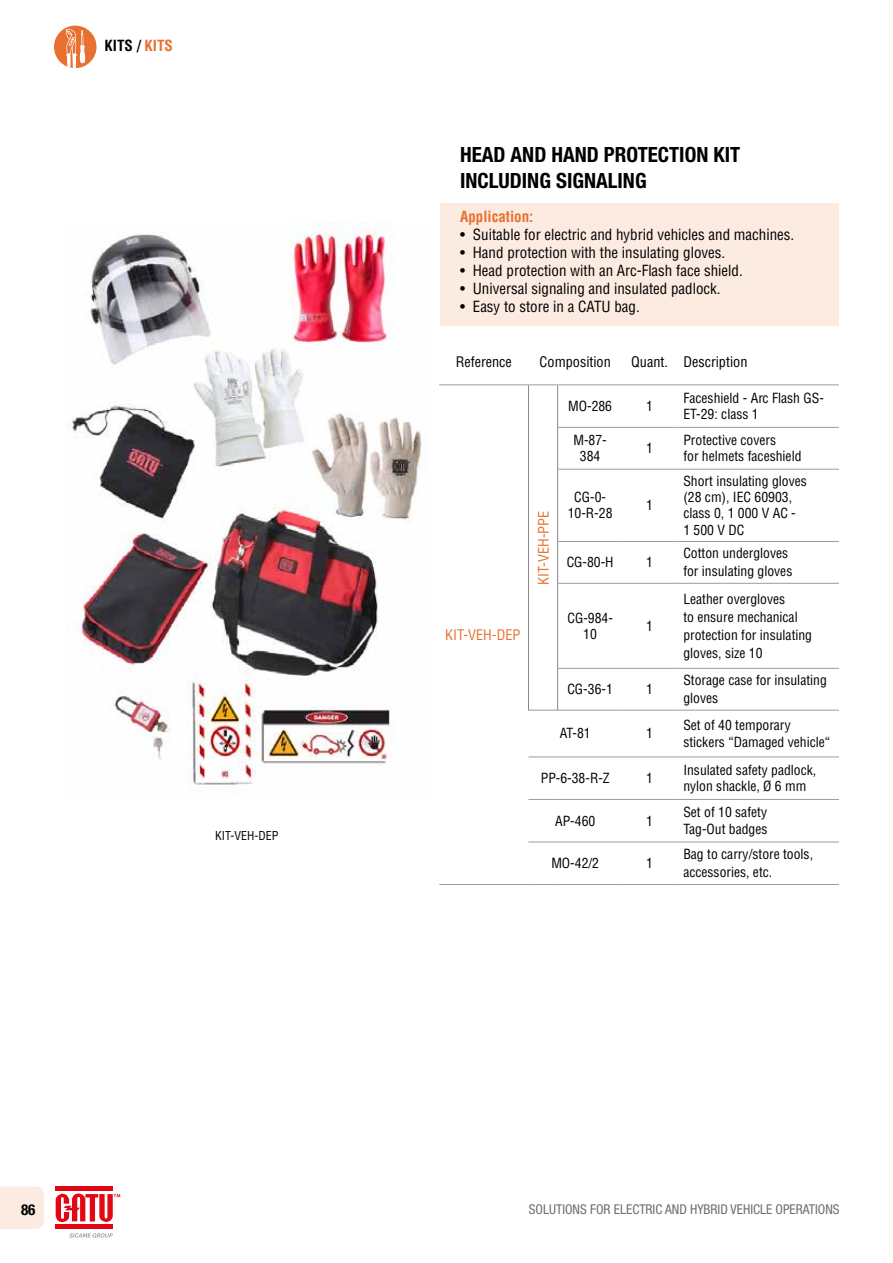
<style>
.page{position:relative;width:893px;height:1263px;background:#fff}
.page>*{position:absolute;margin:0;border:0;box-sizing:border-box;transform-origin:0 0}
.t1{font:700 condensed 21px/25.5px "Helvetica Neue LT Std";color:#000}
.t2{font:condensed 15px "Helvetica LT Std";color:#000}
.t3{font:700 condensed 15px "Helvetica LT Std";color:#e87031}
.t4{font:700 condensed 15px "Helvetica LT Std";color:#000}
.t5{font:700 condensed 15px "Helvetica Neue LT Std";color:#000}
.t6{font:condensed 14.25px "Helvetica LT Std";color:#000}
.t7{font:condensed 14.25px "Helvetica LT Std";color:#e87031}
.t8{font:condensed 13.65px/16.4px "Helvetica LT Std";color:#000}
.t9{font:condensed 13.5px "Helvetica Neue LT Std";color:#706f6f}
.t10{font:condensed 12px "Helvetica LT Std";color:#000}
.s1{color:#e87031}
</style>
<div class="page">
<div style="left:0;top:1186px;width:44px;height:43px;background:#fcebe0"></div>
<div style="left:55px;top:1186px;width:58px;height:5px;background:#e30613"></div>
<div style="left:55px;top:1224px;width:58px;height:5px;background:#e30613"></div>
<svg style="left:56px;top:1193px;width:64px;height:29px"></svg>
<svg style="left:69px;top:1233px;width:44px;height:4px"></svg>
<hr style="left:439px;top:884px;width:89px;height:1px;background:#9d9d9c">
<hr style="left:439px;top:384px;width:89px;height:1px;background:#9d9d9c">
<hr style="left:528px;top:384px;width:30px;height:1px;background:#9d9d9c">
<hr style="left:558px;top:384px;width:64px;height:1px;background:#9d9d9c">
<hr style="left:622px;top:384px;width:55px;height:1px;background:#9d9d9c">
<hr style="left:677px;top:384px;width:162px;height:1px;background:#9d9d9c">
<hr style="left:558px;top:427px;width:64px;height:1px;background:#9d9d9c">
<hr style="left:558px;top:469px;width:64px;height:1px;background:#9d9d9c">
<hr style="left:558px;top:541px;width:64px;height:1px;background:#9d9d9c">
<hr style="left:558px;top:583px;width:64px;height:1px;background:#9d9d9c">
<hr style="left:558px;top:668px;width:64px;height:1px;background:#9d9d9c">
<hr style="left:528px;top:710px;width:30px;height:1px;background:#9d9d9c">
<hr style="left:558px;top:710px;width:64px;height:1px;background:#9d9d9c">
<hr style="left:528px;top:756px;width:30px;height:1px;background:#9d9d9c">
<hr style="left:558px;top:756px;width:64px;height:1px;background:#9d9d9c">
<hr style="left:528px;top:799px;width:30px;height:1px;background:#9d9d9c">
<hr style="left:558px;top:799px;width:64px;height:1px;background:#9d9d9c">
<hr style="left:528px;top:842px;width:30px;height:1px;background:#9d9d9c">
<hr style="left:558px;top:842px;width:64px;height:1px;background:#9d9d9c">
<hr style="left:528px;top:884px;width:30px;height:1px;background:#9d9d9c">
<hr style="left:558px;top:884px;width:64px;height:1px;background:#9d9d9c">
<hr style="left:622px;top:427px;width:55px;height:1px;background:#9d9d9c">
<hr style="left:677px;top:427px;width:162px;height:1px;background:#9d9d9c">
<hr style="left:622px;top:469px;width:55px;height:1px;background:#9d9d9c">
<hr style="left:677px;top:469px;width:162px;height:1px;background:#9d9d9c">
<hr style="left:622px;top:541px;width:55px;height:1px;background:#9d9d9c">
<hr style="left:677px;top:541px;width:162px;height:1px;background:#9d9d9c">
<hr style="left:622px;top:583px;width:55px;height:1px;background:#9d9d9c">
<hr style="left:677px;top:583px;width:162px;height:1px;background:#9d9d9c">
<hr style="left:622px;top:668px;width:55px;height:1px;background:#9d9d9c">
<hr style="left:677px;top:668px;width:162px;height:1px;background:#9d9d9c">
<hr style="left:622px;top:710px;width:55px;height:1px;background:#9d9d9c">
<hr style="left:677px;top:710px;width:162px;height:1px;background:#9d9d9c">
<hr style="left:622px;top:756px;width:55px;height:1px;background:#9d9d9c">
<hr style="left:677px;top:756px;width:162px;height:1px;background:#9d9d9c">
<hr style="left:622px;top:799px;width:55px;height:1px;background:#9d9d9c">
<hr style="left:677px;top:799px;width:162px;height:1px;background:#9d9d9c">
<hr style="left:622px;top:842px;width:55px;height:1px;background:#9d9d9c">
<hr style="left:677px;top:842px;width:162px;height:1px;background:#9d9d9c">
<hr style="left:622px;top:884px;width:55px;height:1px;background:#9d9d9c">
<hr style="left:677px;top:884px;width:162px;height:1px;background:#9d9d9c">
<div style="left:54px;top:26px;width:43px;height:42px;background:#e87031;border-radius:50%"></div>
<svg style="left:66px;top:28px;width:20px;height:40px"></svg>
<div style="left:440px;top:203px;width:399px;height:122px;background:#fcebe0"></div>
<img style="left:67px;top:222px;width:355px;height:569px">
<hr style="left:557px;top:385px;width:1px;height:325px;background:#878787">
<hr style="left:528px;top:385px;width:1px;height:325px;background:#878787">
<p class="t4" style="left:105px;top:37px;width:70px">KITS / <span class="s1">KITS</span></p>
<p class="t10" style="left:215px;top:828px;width:65px">KIT-VEH-DEP</p>
<h1 class="t1" style="left:460px;top:142px;width:282px">HEAD AND HAND PROTECTION KIT<br>INCLUDING SIGNALING</h1>
<p class="t3" style="left:460px;top:207px;width:75px">Application:</p>
<p class="t2" style="left:460px;top:225px;width:336px">• Suitable for electric and hybrid vehicles and machines.</p>
<p class="t2" style="left:460px;top:243px;width:267px">• Hand protection with the insulating gloves.</p>
<p class="t2" style="left:460px;top:261px;width:284px">• Head protection with an Arc-Flash face shield.</p>
<p class="t2" style="left:460px;top:279px;width:262px">• Universal signaling and insulated padlock.</p>
<p class="t2" style="left:460px;top:297px;width:181px">• Easy to store in a CATU bag.</p>
<p class="t6" style="left:456px;top:352px;width:58px">Reference</p>
<p class="t6" style="left:540px;top:352px;width:73px">Composition</p>
<p class="t6" style="left:631px;top:352px;width:118px">Quant. Description</p>
<p class="t7" style="left:445px;top:626px;width:77px">KIT-VEH-DEP</p>
<p class="t7" style="left:535px;top:585px;width:76px;rotate:-90deg">KIT-VEH-PPE</p>
<p class="t8" style="left:568px;top:398px;width:45px">MO-286</p>
<p class="t8" style="left:646px;top:398px;width:8px">1</p>
<p class="t8" style="left:683px;top:390px;width:142px">Faceshield - Arc Flash GS-<br>ET-29: class 1</p>
<p class="t8" style="left:573px;top:432px;width:35px;text-align:center">M-87-<br>384</p>
<p class="t8" style="left:646px;top:440px;width:8px">1</p>
<p class="t8" style="left:683px;top:432px;width:120px">Protective covers<br>for helmets faceshield</p>
<p class="t8" style="left:568px;top:489px;width:46px;text-align:center">CG-0-<br>10-R-28</p>
<p class="t8" style="left:646px;top:497px;width:8px">1</p>
<p class="t8" style="left:683px;top:472px;width:125px">Short insulating gloves (28 cm), IEC 60903, class 0, 1 000 V AC -<br>1 500 V DC</p>
<p class="t8" style="left:567px;top:554px;width:48px">CG-80-H</p>
<p class="t8" style="left:646px;top:554px;width:8px">1</p>
<p class="t8" style="left:683px;top:544px;width:111px;line-height:18px">Cotton undergloves for insulating gloves</p>
<p class="t8" style="left:567px;top:609px;width:47px;text-align:center">CG-984-<br>10</p>
<p class="t8" style="left:646px;top:617px;width:8px">1</p>
<p class="t8" style="left:683px;top:590px;width:130px;line-height:18px">Leather overgloves<br>to ensure mechanical protection for insulating gloves, size 10</p>
<p class="t8" style="left:567px;top:681px;width:47px">CG-36-1</p>
<p class="t8" style="left:646px;top:681px;width:8px">1</p>
<p class="t8" style="left:683px;top:671px;width:145px;line-height:18px">Storage case for insulating gloves</p>
<p class="t8" style="left:560px;top:725px;width:33px">AT-81</p>
<p class="t8" style="left:646px;top:725px;width:8px">1</p>
<p class="t8" style="left:683px;top:717px;width:148px">Set of 40 temporary stickers “Damaged vehicle“</p>
<p class="t8" style="left:541px;top:770px;width:70px">PP-6-38-R-Z</p>
<p class="t8" style="left:646px;top:770px;width:8px">1</p>
<p class="t8" style="left:683px;top:762px;width:134px">Insulated safety padlock, nylon shackle, Ø 6 mm</p>
<p class="t8" style="left:555px;top:812px;width:42px">AP-460</p>
<p class="t8" style="left:646px;top:812px;width:8px">1</p>
<p class="t8" style="left:683px;top:804px;width:86px">Set of 10 safety<br>Tag-Out badges</p>
<p class="t8" style="left:551px;top:855px;width:49px">MO-42/2</p>
<p class="t8" style="left:646px;top:855px;width:8px">1</p>
<p class="t8" style="left:683px;top:845px;width:131px;line-height:18px">Bag to carry/store tools, accessories, etc.</p>
<p class="t5" style="left:21px;top:1201px;width:16px">86</p>
<p class="t9" style="left:529px;top:1201px;width:312px">SOLUTIONS FOR ELECTRIC AND HYBRID VEHICLE OPERATIONS</p>
</div>
